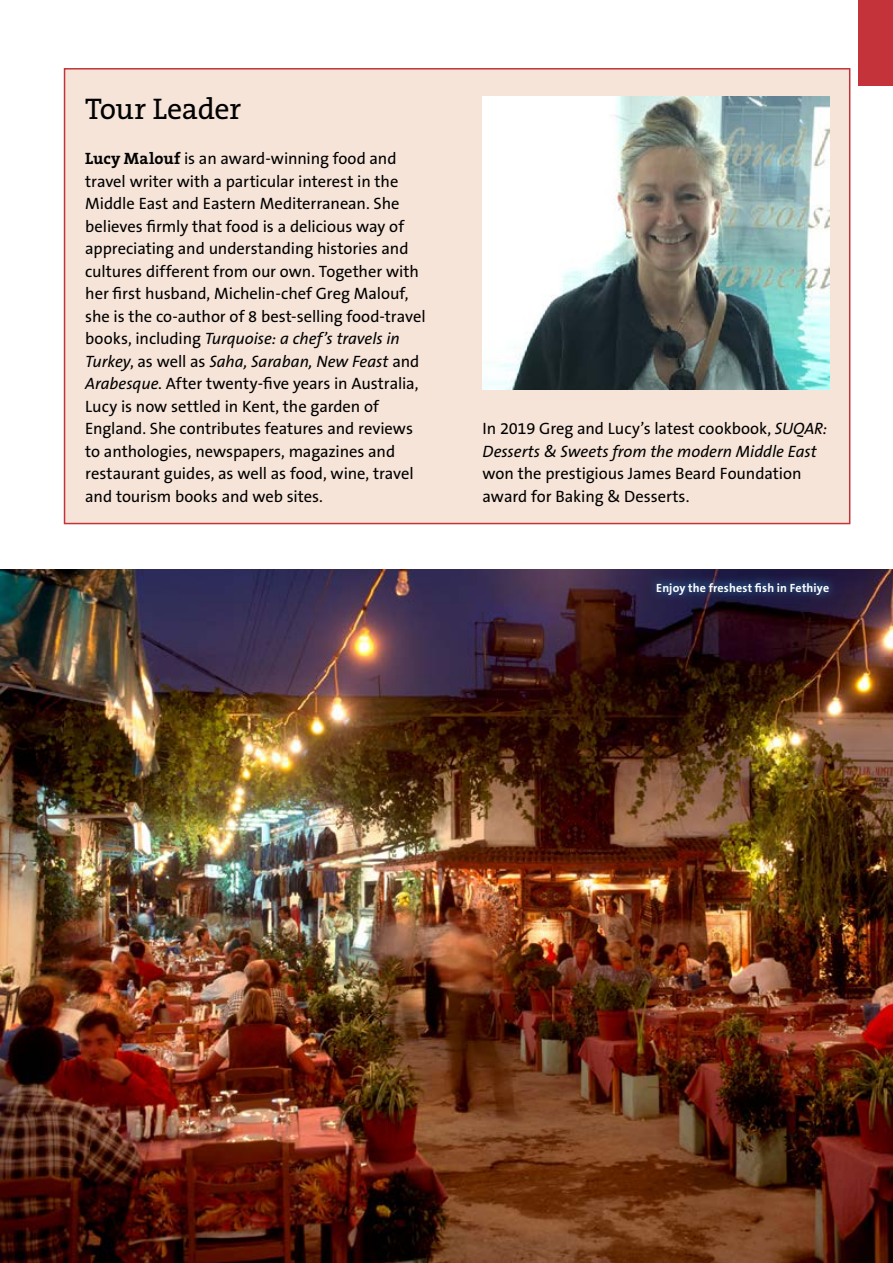
<style>
.page{position:relative;width:893px;height:1263px;background:#fff}
.page>*{position:absolute;margin:0;border:0;box-sizing:border-box;transform-origin:0 0}
.t1{font:30px "The Serif B5 Plain";letter-spacing:-.01em;color:#000}
.t2{font:16.5px/22.5px "The Sans B5 Plain";letter-spacing:-.005em;color:#000}
.t3{font:italic 16.5px/22.5px "The Sans B5 Plain";color:#000}
.t4{font:700 12px "The Sans B7";letter-spacing:.01em;color:#fff}
.s1{font-family:"The Serif B7";font-weight:700}
.s2{font-style:italic}
.s3{font-style:normal}
</style>
<div class="page">
<div style="left:64px;top:68px;width:786px;height:456px;background:#f6e4d8;border:2px solid #c33339"></div>
<div style="left:859px;top:0;width:34px;height:85px;background:#c33339"></div>
<img style="left:0;top:569px;width:893px;height:694px">
<div style="left:648px;top:574px;width:190px;height:30px;background:#36a7e9;opacity:.75"></div>
<img style="left:483px;top:97px;width:346px;height:292px">
<h1 class="t1" style="left:85px;top:94px;width:158px">Tour Leader</h1>
<p class="t2" style="left:85px;top:148px;width:342px"><span class="s1">Lucy Malouf</span> is an award-winning food and travel writer with a particular interest in the Middle East and Eastern Mediterranean. She believes firmly that food is a delicious way of appreciating and understanding histories and cultures different from our own. Together with her first husband, Michelin-chef Greg Malouf, she is the co-author of 8 best-selling food-travel books, including <span class="s2">Turquoise: a chef’s travels in Turkey</span>, as well as <span class="s2">Saha, Saraban, New Feast</span> and <span class="s2">Arabesque</span>. After twenty-five years in Australia, Lucy is now settled in Kent, the garden of England. She contributes features and reviews to anthologies, newspapers, magazines and restaurant guides, as well as food, wine, travel and tourism books and web sites.</p>
<p class="t3" style="left:483px;top:418px;width:346px"><span class="s3">In 2019 Greg and Lucy’s latest cookbook,</span> SUQAR:<br>Desserts &amp; Sweets from the modern Middle East</p>
<p class="t2" style="left:483px;top:463px;width:320px">won the prestigious James Beard Foundation award for Baking &amp; Desserts.</p>
<p class="t4" style="left:656px;top:581px;width:174px">Enjoy the freshest fish in Fethiye</p>
</div>
